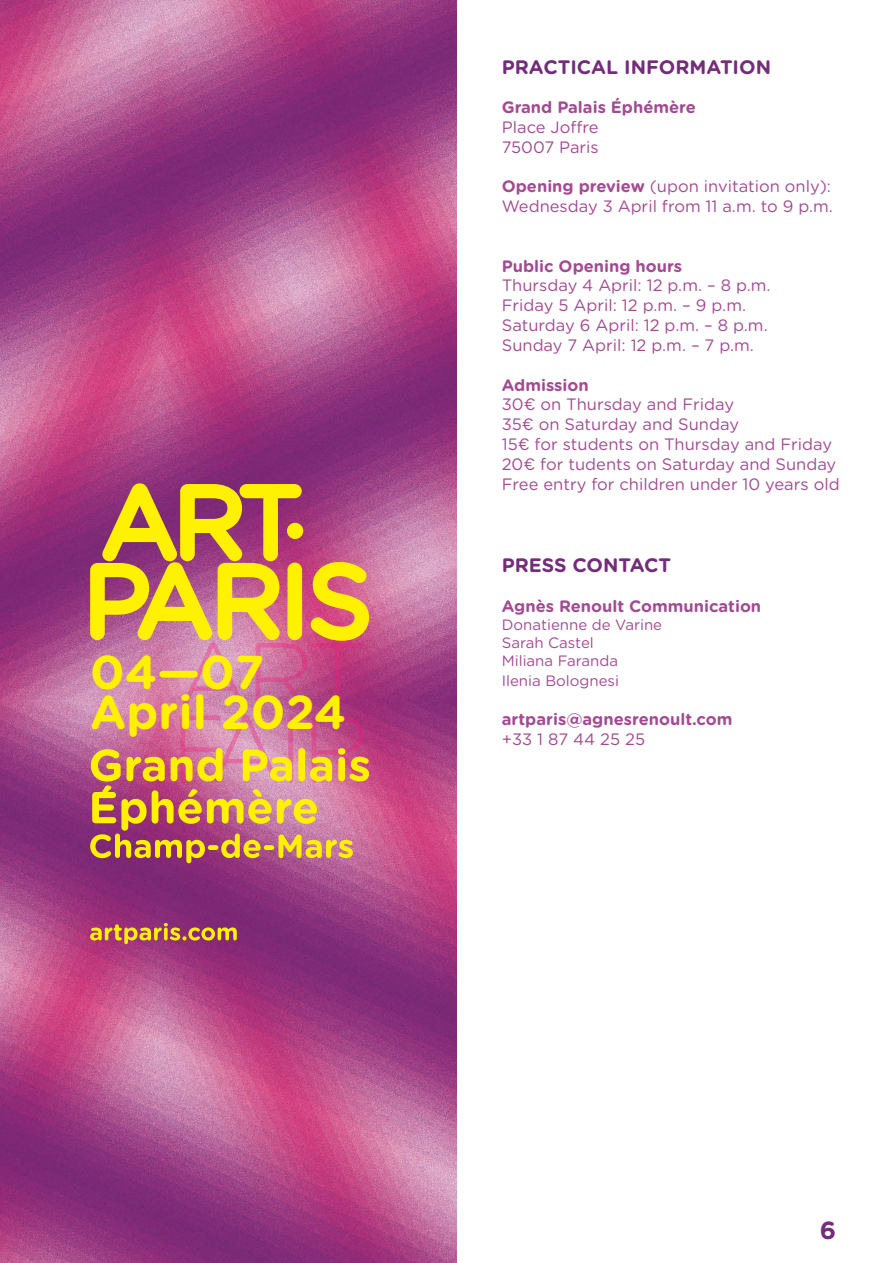
<style>
.page{position:relative;width:893px;height:1263px;background:#fff}
.page>*{position:absolute;margin:0;border:0;box-sizing:border-box;transform-origin:0 0}
.t1{font:700 47.4px/39.9px "Gotham Rounded";color:#fff101}
.t2{font:700 24.75px "Gotham Rounded";color:#742d7a}
.t3{font:700 19.5px "Gotham Rounded";color:#732d7a}
.t4{font:16.5px "Gotham Rounded";color:#a34b92}
.t5{font:700 16.5px "Gotham Rounded";color:#a34b92}
.t6{font:15px "Gotham Rounded";color:#a34b92}
.s1{font-weight:700}
</style>
<div class="page">
<img style="left:0;top:0;width:456px;height:1263px">
<svg style="left:90px;top:483px;width:279px;height:380px;background:#cc856c"></svg>
<svg style="left:90px;top:923px;width:147px;height:21px;background:#b66d51"></svg>
<h1 class="t1" style="left:90px;top:650px;width:258px">04—07<br>April 2024</h1>
<p class="t3" style="left:502px;top:52px;width:271px">PRACTICAL INFORMATION</p>
<p class="t5" style="left:502px;top:95px;width:196px">Grand Palais Éphémère</p>
<p class="t4" style="left:502px;top:116px;width:98px">Place Joffre</p>
<p class="t4" style="left:502px;top:136px;width:99px">75007 Paris</p>
<p class="t4" style="left:502px;top:175px;width:331px"><span class="s1">Opening preview</span> (upon invitation only):</p>
<p class="t4" style="left:502px;top:195px;width:333px">Wednesday 3 April from 11 a.m. to 9 p.m.</p>
<p class="t5" style="left:502px;top:254px;width:182px">Public Opening hours</p>
<p class="t4" style="left:502px;top:274px;width:270px">Thursday 4 April: 12 p.m. – 8 p.m.</p>
<p class="t4" style="left:502px;top:294px;width:246px">Friday 5 April: 12 p.m. – 9 p.m.</p>
<p class="t4" style="left:502px;top:314px;width:267px">Saturday 6 April: 12 p.m. – 8 p.m.</p>
<p class="t4" style="left:502px;top:334px;width:254px">Sunday 7 April: 12 p.m. – 7 p.m.</p>
<p class="t5" style="left:502px;top:373px;width:88px">Admission</p>
<p class="t4" style="left:502px;top:393px;width:234px">30€ on Thursday and Friday</p>
<p class="t4" style="left:502px;top:413px;width:239px">35€ on Saturday and Sunday</p>
<p class="t4" style="left:502px;top:433px;width:332px">15€ for students on Thursday and Friday</p>
<p class="t4" style="left:502px;top:453px;width:336px">20€ for tudents on Saturday and Sunday</p>
<p class="t4" style="left:502px;top:472px;width:339px">Free entry for children under 10 years old</p>
<p class="t3" style="left:502px;top:551px;width:171px">PRESS CONTACT</p>
<p class="t5" style="left:502px;top:594px;width:261px">Agnès Renoult Communication</p>
<p class="t6" style="left:502px;top:614px;width:162px">Donatienne de Varine</p>
<p class="t6" style="left:502px;top:632px;width:94px">Sarah Castel</p>
<p class="t6" style="left:502px;top:650px;width:118px">Miliana Faranda</p>
<p class="t6" style="left:502px;top:670px;width:119px">Ilenia Bolognesi</p>
<p class="t5" style="left:502px;top:707px;width:232px">artparis@agnesrenoult.com</p>
<p class="t4" style="left:502px;top:728px;width:145px">+33 1 87 44 25 25</p>
<h2 class="t2" style="left:820px;top:1212px;width:18px">6</h2>
</div>
